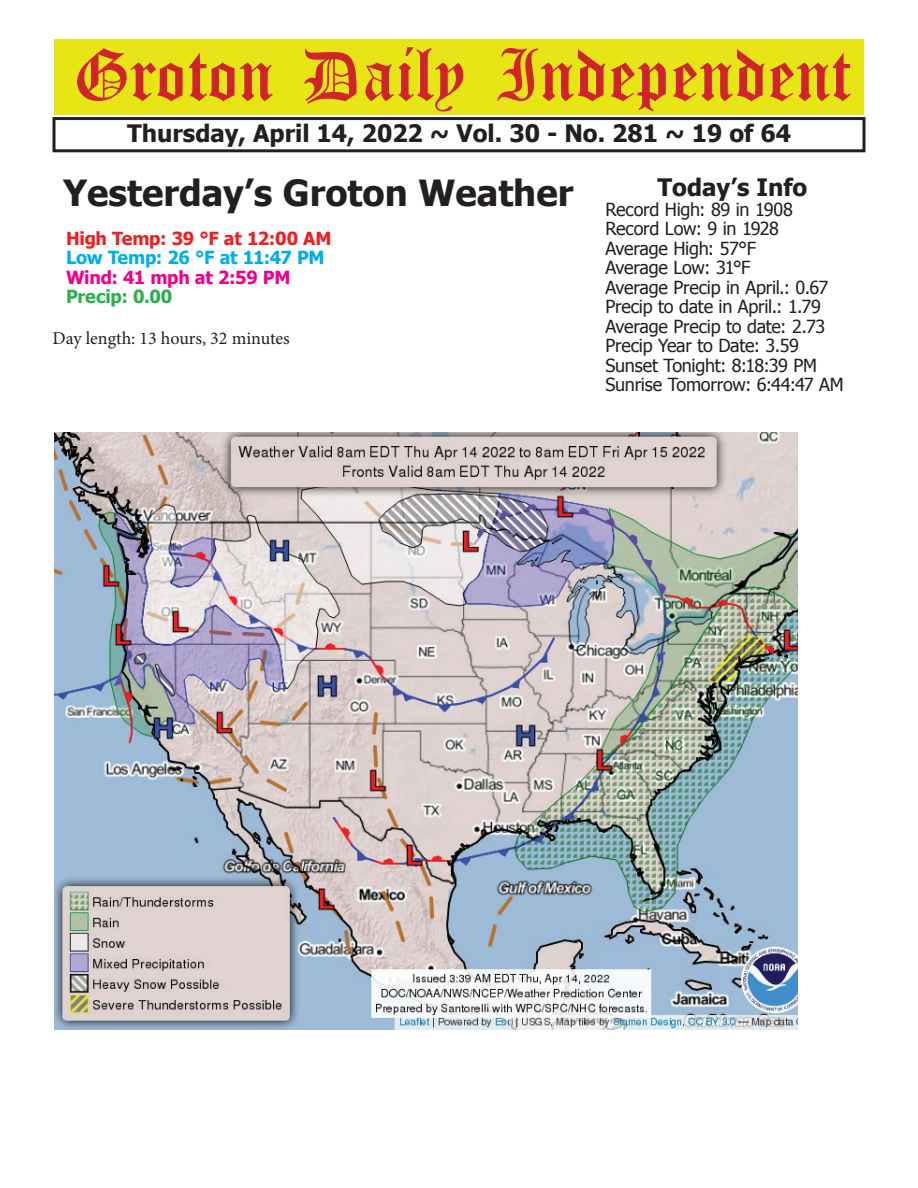
<style>
.page{position:relative;width:918px;height:1188px;background:#fff}
.page>*{position:absolute;margin:0;border:0;box-sizing:border-box;transform-origin:0 0}
.t1{font:54px "Old English Five";color:#d1232a}
.t2{font:700 36px "Tahoma";color:#231f20}
.t3{font:700 24px "Tahoma";color:#231f20}
.t4{font:18px/19.5px "Tahoma";letter-spacing:-.015em;color:#231f20}
.t5{font:18px "Minion Pro";color:#231f20}
.t6{font:700 18px "Tahoma";letter-spacing:-.015em;color:#ee1f23}
.t7{font:700 18px "Tahoma";letter-spacing:-.02em;color:#00aeef}
.t8{font:700 18px "Tahoma";letter-spacing:-.015em;color:#ed028c}
.t9{font:700 18px "Tahoma";color:#28b24b}
</style>
<div class="page">
<div style="left:52px;top:117px;width:814px;height:35px;border:3px solid #231f20"></div>
<div style="left:54px;top:40px;width:810px;height:75px;background:#e7e515"></div>
<img style="left:54px;top:432px;width:744px;height:598px">
<h1 class="t1" style="left:73px;top:50px;width:779px">Groton Daily Independent</h1>
<h3 class="t3" style="left:127px;top:116px;width:665px">Thursday, April 14, 2022 ~ Vol. 30 - No. 281 ~ 19 of 64</h3>
<h2 class="t2" style="left:63px;top:167px;width:512px">Yesterday’s Groton Weather</h2>
<p class="t6" style="left:66px;top:225px;width:267px">High Temp: 39 °F at 12:00 AM</p>
<p class="t7" style="left:66px;top:245px;width:260px">Low Temp: 26 °F at 11:47 PM</p>
<p class="t8" style="left:66px;top:264px;width:226px">Wind: 41 mph at 2:59 PM</p>
<p class="t9" style="left:66px;top:284px;width:108px">Precip: 0.00</p>
<p class="t5" style="left:52px;top:326px;width:239px">Day length: 13 hours, 32 minutes</p>
<h3 class="t3" style="left:658px;top:171px;width:151px">Today’s Info</h3>
<p class="t4" style="left:606px;top:199px;width:240px">Record High: 89 in 1908<br>Record Low: 9 in 1928<br>Average High: 57°F<br>Average Low: 31°F<br>Average Precip in April.: 0.67<br>Precip to date in April.: 1.79<br>Average Precip to date: 2.73<br>Precip Year to Date: 3.59<br>Sunset Tonight: 8:18:39 PM<br>Sunrise Tomorrow: 6:44:47 AM</p>
</div>
